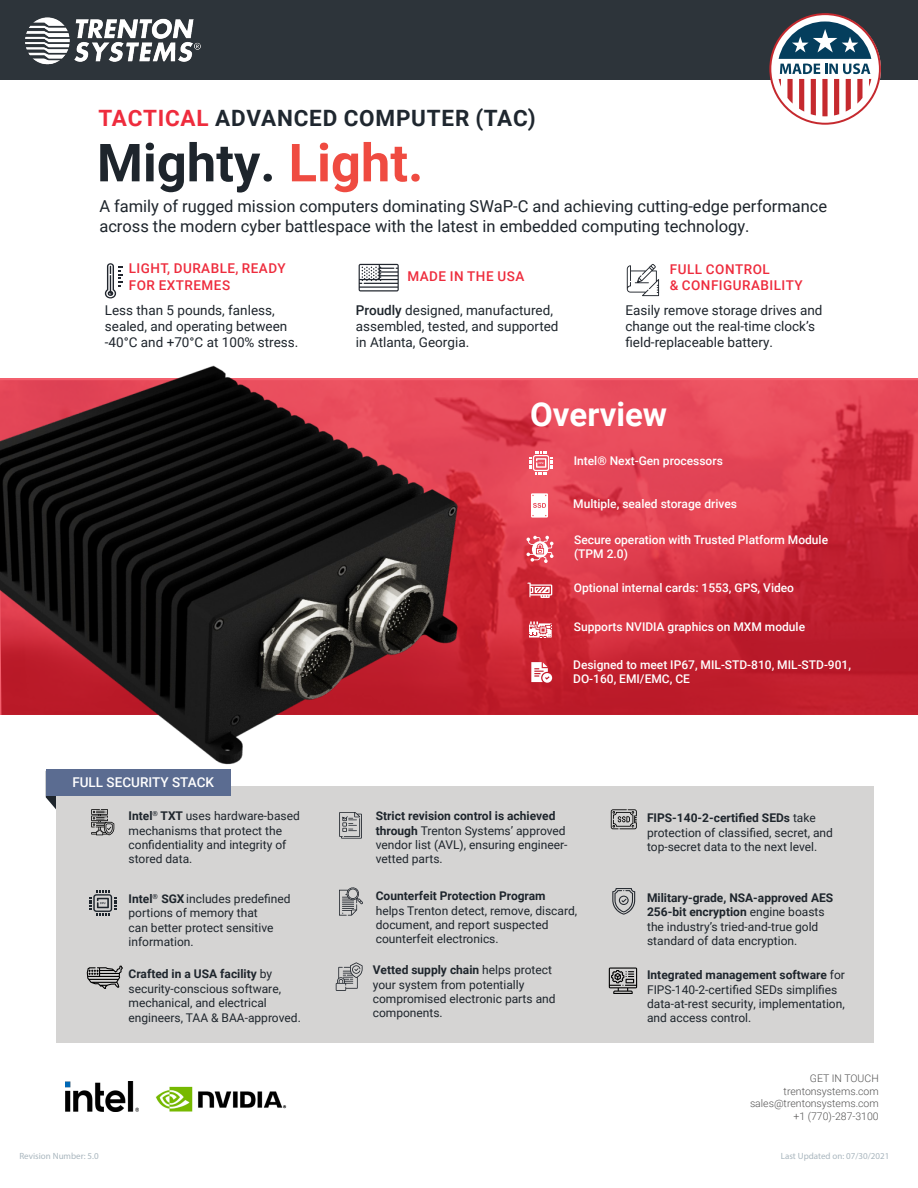
<style>
.page{position:relative;width:918px;height:1188px;background:#fff}
.page>*{position:absolute;margin:0;border:0;box-sizing:border-box;transform-origin:0 0}
.t1{font:700 52.5px "Roboto";color:#1e252c}
.t2{font:700 33px "Roboto";color:#fff}
.t3{font:700 22.5px "Roboto";letter-spacing:.035em;color:#1f272f}
.t4{font:16.5px/19.8px "Roboto";color:#1e252c}
.t5{font:13.5px/16.2px "Roboto";color:#1e252c}
.t6{font:500 13.5px/16.2px "Roboto";letter-spacing:.035em;color:#ee2c3d}
.t7{font:500 13.5px "Roboto";color:#fff}
.t8{font:12px/14.4px "Roboto";color:#1e252c}
.t9{font:500 12px/14.4px "Roboto";color:#fff}
.t10{font:700 12px "Roboto";color:#1e252c}
.t11{font:300 10.5px "Roboto";color:#535252}
.t12{font:9px "Myriad Pro";color:#a9b6be}
.s1{color:#ee2c3d}
.s2{color:#ef4b41}
.s3{font-weight:500}
.s4{color:#fff}
.s5{font-weight:700}
.s6{font-weight:400}
</style>
<div class="page">
<svg style="left:469px;top:378px;width:449px;height:337px;background:#d33343"></svg>
<svg style="left:46px;top:795px;width:10px;height:15px"></svg>
<div style="left:56px;top:786px;width:818px;height:257px;background:#d5d4d3"></div>
<div style="left:46px;top:769px;width:184px;height:26px;background:#5b6c91"></div>
<svg style="left:529px;top:452px;width:24px;height:22px"></svg>
<svg style="left:527px;top:583px;width:25px;height:15px"></svg>
<svg style="left:527px;top:536px;width:27px;height:27px"></svg>
<svg style="left:91px;top:809px;width:23px;height:26px"></svg>
<svg style="left:89px;top:890px;width:28px;height:26px"></svg>
<svg style="left:339px;top:887px;width:24px;height:29px"></svg>
<svg style="left:339px;top:812px;width:23px;height:27px"></svg>
<svg style="left:336px;top:962px;width:27px;height:29px"></svg>
<svg style="left:612px;top:888px;width:23px;height:27px"></svg>
<svg style="left:104px;top:263px;width:18px;height:36px"></svg>
<svg style="left:359px;top:264px;width:40px;height:27px"></svg>
<div style="left:0;top:0;width:918px;height:80px;background:#2d343a"></div>
<img style="left:26px;top:17px;width:175px;height:48px">
<svg style="left:627px;top:264px;width:32px;height:32px"></svg>
<img style="left:155px;top:1086px;width:132px;height:26px">
<img style="left:66px;top:1082px;width:72px;height:30px">
<svg style="left:531px;top:662px;width:21px;height:21px"></svg>
<svg style="left:87px;top:966px;width:36px;height:23px"></svg>
<svg style="left:611px;top:809px;width:26px;height:20px"></svg>
<svg style="left:609px;top:968px;width:28px;height:26px"></svg>
<svg style="left:531px;top:493px;width:17px;height:25px"></svg>
<img style="left:0;top:365px;width:469px;height:400px">
<svg style="left:529px;top:621px;width:23px;height:17px"></svg>
<svg style="left:769px;top:13px;width:112px;height:112px"></svg>
<p class="t3" style="left:99px;top:102px;width:439px"><span class="s1">TACTICAL</span> ADVANCED COMPUTER (TAC)</p>
<p class="t1" style="left:97px;top:126px;width:328px">Mighty. <span class="s2">Light.</span></p>
<h3 class="t4" style="left:99px;top:196px;width:729px">A family of rugged mission computers dominating SWaP-C and achieving cutting-edge performance across the modern cyber battlespace with the latest in embedded computing technology.</h3>
<p class="t6" style="left:129px;top:260px;width:159px">LIGHT, DURABLE, READY<br>FOR EXTREMES</p>
<p class="t6" style="left:670px;top:261px;width:101px">FULL CONTROL</p>
<p class="t6" style="left:407px;top:267px;width:118px">MADE IN THE USA</p>
<p class="t6" style="left:670px;top:277px;width:135px">&amp; CONFIGURABILITY</p>
<p class="t5" style="left:105px;top:301px;width:195px">Less than 5 pounds, fanless, sealed, and operating between -40°C and +70°C at 100% stress.</p>
<p class="t5" style="left:625px;top:301px;width:198px">Easily remove storage drives and change out the real-time clock’s field-replaceable battery.</p>
<p class="t5" style="left:356px;top:301px;width:204px"><span class="s3">Proudly</span> designed, manufactured, assembled, tested, and supported in Atlanta, Georgia.<span class="s4">pported in</span></p>
<p class="t2" style="left:530px;top:391px;width:139px">Overview</p>
<p class="t9" style="left:574px;top:453px;width:151px">Intel® Next-Gen processors</p>
<p class="t9" style="left:573px;top:496px;width:165px">Multiple, sealed storage drives</p>
<p class="t9" style="left:574px;top:532px;width:256px">Secure operation with Trusted Platform Module (TPM 2.0)</p>
<p class="t9" style="left:574px;top:580px;width:222px">Optional internal cards: 1553, GPS, Video</p>
<p class="t9" style="left:574px;top:619px;width:233px">Supports NVIDIA graphics on MXM module</p>
<p class="t7" style="left:72px;top:773px;width:143px">FULL SECURITY STACK</p>
<p class="t8" style="left:129px;top:808px;width:173px"><span class="s5">Intel</span><sup>®</sup> <span class="s5">TXT</span> uses hardware-based mechanisms that protect the confidentiality and integrity of stored data.</p>
<p class="t8" style="left:129px;top:891px;width:164px"><span class="s5">Intel</span><sup>®</sup> <span class="s5">SGX</span>includes predefined portions of memory that<br>can better protect sensitive information.</p>
<p class="t8" style="left:129px;top:966px;width:174px"><span class="s5">Crafted in a USA facility</span> by security-conscious software, mechanical, and electrical engineers, TAA &amp; BAA-approved.</p>
<p class="t9" style="left:573px;top:657px;width:279px">Designed to meet IP67, MIL-STD-810, MIL-STD-901,</p>
<p class="t9" style="left:573px;top:671px;width:118px">DO-160, EMI/EMC, CE</p>
<p class="t8" style="left:376px;top:808px;width:193px"><span class="s5">Strict revision control is achieved through</span> Trenton Systems’ approved vendor list (AVL), ensuring engineer&shy;vetted parts.</p>
<p class="t8" style="left:376px;top:888px;width:203px"><span class="s5">Counterfeit Protection Program </span>helps Trenton detect, remove, discard, document, and report suspected counterfeit electronics.</p>
<p class="t10" style="left:373px;top:961px;width:181px">Vetted supply chain <span class="s6">helps protect</span></p>
<p class="t8" style="left:373px;top:977px;width:153px">your system from potentially</p>
<p class="t8" style="left:373px;top:991px;width:184px">compromised electronic parts and components.</p>
<p class="t8" style="left:647px;top:810px;width:187px"><span class="s5">FIPS-140-2-certified SEDs</span> take protection of classified, secret, and</p>
<p class="t8" style="left:647px;top:839px;width:172px">top-secret data to the next level.</p>
<p class="t8" style="left:647px;top:890px;width:188px"><span class="s5">Military-grade, NSA-approved AES 256-bit encryption</span> engine boasts the industry’s tried-and-true gold standard of data encryption.</p>
<p class="t8" style="left:647px;top:967px;width:199px"><span class="s5">Integrated management software</span> for FIPS-140-2-certified SEDs simplifies data-at-rest security, implementation, and access control.</p>
<p class="t11" style="left:810px;top:1071px;width:70px">GET IN TOUCH</p>
<p class="t11" style="left:784px;top:1083px;width:97px">trentonsystems.com</p>
<p class="t11" style="left:750px;top:1096px;width:130px">sales@trentonsystems.com</p>
<p class="t11" style="left:794px;top:1109px;width:87px">+1 (770)-287-3100</p>
<p class="t12" style="left:19px;top:1151px;width:81px">Revision Number: 5.0</p>
<p class="t12" style="left:781px;top:1151px;width:110px">Last Updated on: 07/30/2021</p>
</div>
